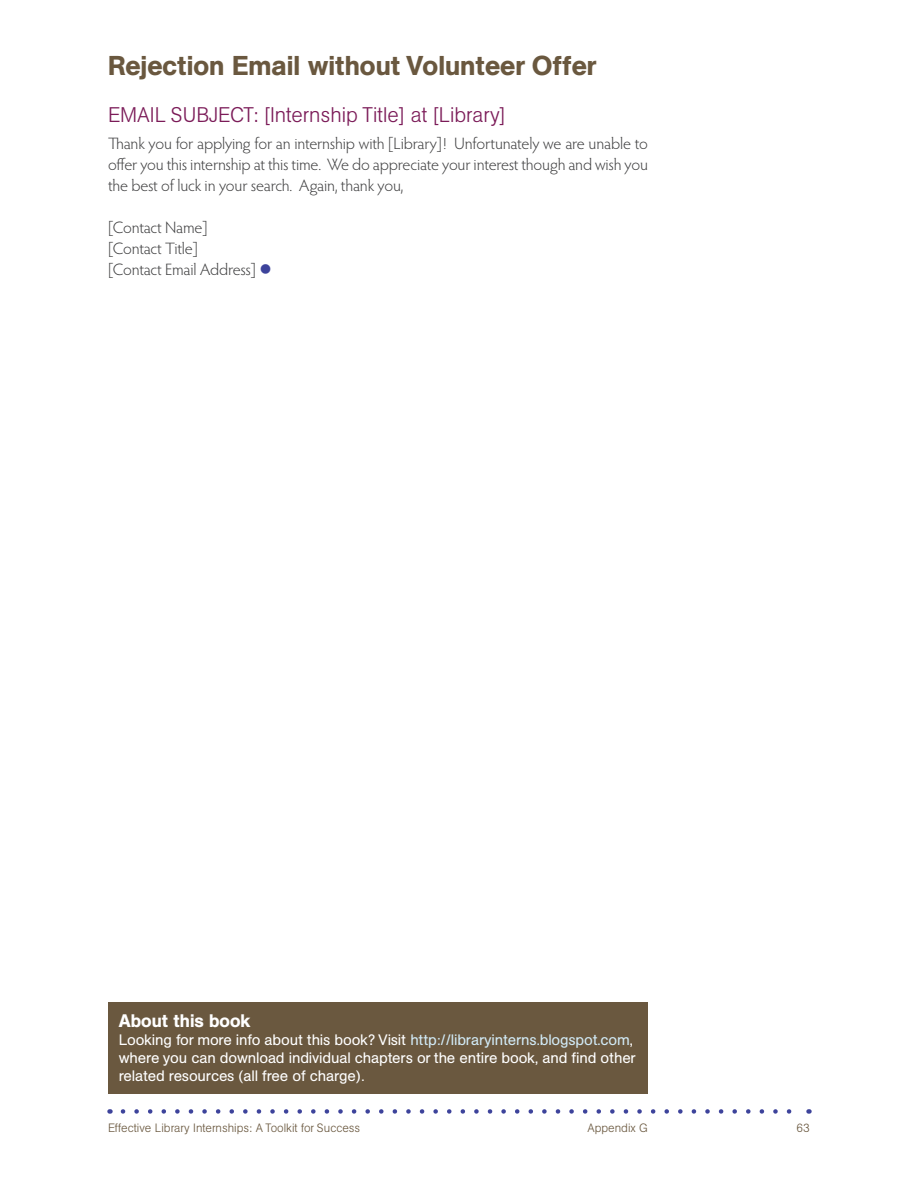
<style>
.page{position:relative;width:918px;height:1188px;background:#fff}
.page>*{position:absolute;margin:0;border:0;box-sizing:border-box;transform-origin:0 0}
.t1{font:500 27px "AG Book BQ";color:#6a583f}
.t2{font:300 21px "AG Book BQ";color:#7b1b58}
.Book_info_box_text{font:500 18px "AG Book BQ";color:#fff}
.t3{font:300 16.5px/21px "Hypatia Sans Pro";letter-spacing:-.01em;color:#3e3e3f;text-align:justify}
.Book_info_box_text-2{font:15px/18px "AG Book BQ";letter-spacing:-.01em;color:#fff}
.t4{font:300 12px "AG Book BQ";color:#6a583f}
.s1{color:#3d439b}
.s2{color:#d1eaf6}
</style>
<div class="page">
<svg style="left:123px;top:1109px;width:669px;height:5px"></svg>
<div style="left:108px;top:1002px;width:540px;height:92px;background:#6a583f"></div>
<h1 class="t1" style="left:108px;top:50px;width:490px">Rejection Email without Volunteer Offer</h1>
<h2 class="t2" style="left:108px;top:102px;width:399px">EMAIL SUBJECT: [Internship Title] at [Library]</h2>
<p class="t3" style="left:108px;top:133px;width:541px">Thank you for applying for an internship with [Library]! Unfortunately we are unable to offer you this internship at this time. We do appreciate your interest though and wish you the best of luck in your search. Again, thank you,</p>
<p class="t3" style="left:108px;top:217px;width:101px">[Contact Name]</p>
<p class="t3" style="left:108px;top:238px;width:91px">[Contact Title]</p>
<p class="t3" style="left:108px;top:259px;width:165px">[Contact Email Address] <span class="s1">●</span></p>
<p class="Book_info_box_text" style="left:119px;top:1010px;width:133px">About this book</p>
<p class="Book_info_box_text-2" style="left:119px;top:1031px;width:519px">Looking for more info about this book? Visit <span class="s2">http://libraryinterns.blogspot.com</span>, where you can download individual chapters or the entire book, and find other related resources (all free of charge).</p>
<p class="t4" style="left:108px;top:1120px;width:254px">Effective Library Internships: A Toolkit for Success</p>
<p class="t4" style="left:588px;top:1120px;width:62px">Appendix G</p>
<p class="t4" style="left:797px;top:1120px;width:15px">63</p>
</div>
